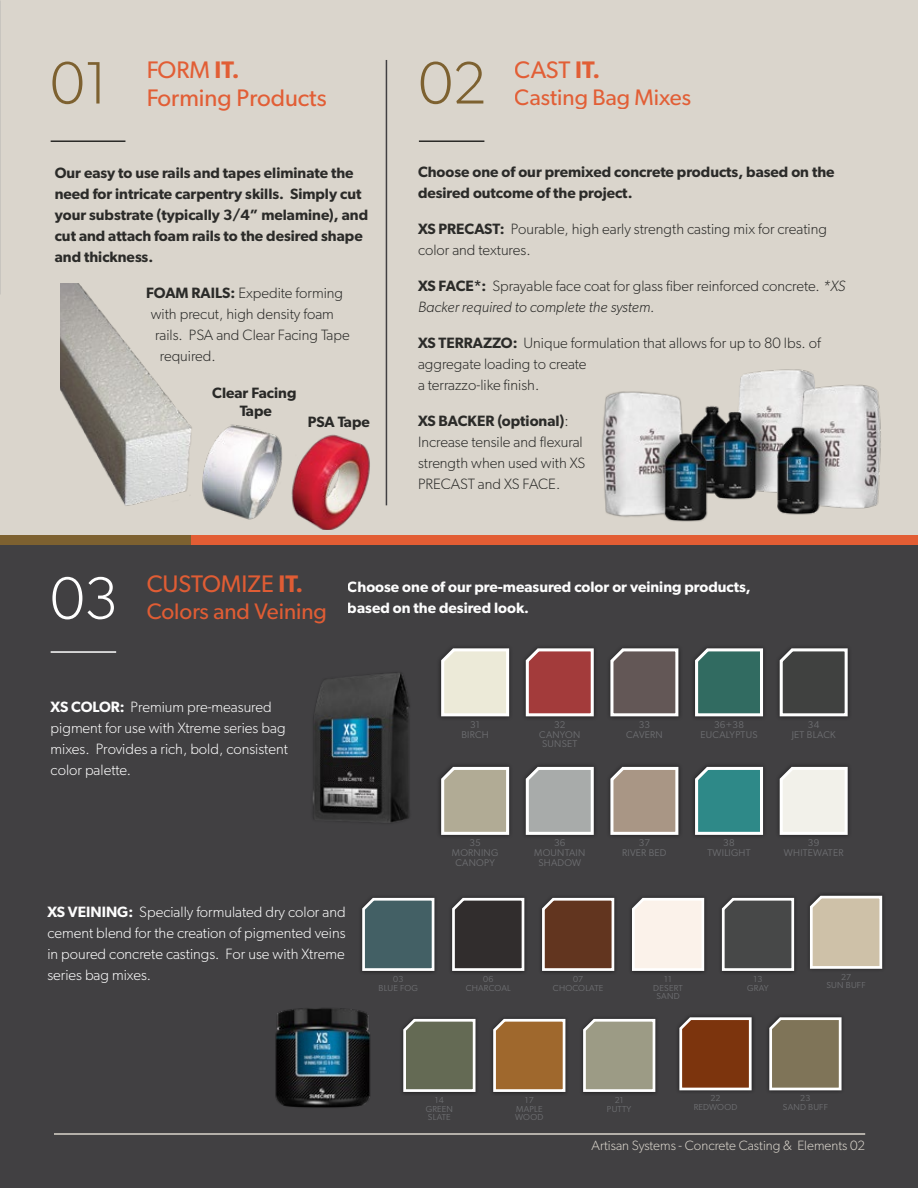
<style>
.page{position:relative;width:918px;height:1188px;background:#dad5cc}
.page>*{position:absolute;margin:0;border:0;box-sizing:border-box;transform-origin:0 0}
.t1{font:300 60px "Gibson";color:#7d6130}
.t2{font:300 60px "Gibson";color:#fff}
.t3{font:24px/28.8px "Gibson";color:#e25d34}
.t4{font:22.5px "Gibson";color:#e25d34}
.t5{font:300 15px/21px "Gibson";color:#292927}
.t6{font:600 15px/21px "Gibson";color:#292927}
.t7{font:300 15px/21px "Gibson";color:#fff}
.t8{font:600 15px/21px "Gibson";color:#fff}
.t9{font:300 13.5px "Gibson";color:#dad5cc}
.t10{font:9.75px/9.8px "Gibson";letter-spacing:.025em;color:#6d6e71;text-align:center}
.t11{font:8.7px/8.7px "Gibson";letter-spacing:.025em;color:#6d6e71;text-align:center}
.s1{font-weight:600}
.s2{font-style:italic}
</style>
<div class="page">
<div style="left:0;top:540px;width:918px;height:648px;background:#414042"></div>
<hr style="left:54px;top:1133px;width:811px;height:2px;background:#dad5cc">
<img style="left:291px;top:434px;width:79px;height:96px">
<img style="left:202px;top:424px;width:81px;height:96px">
<img style="left:0;top:0;width:1px;height:295px">
<img style="left:60px;top:284px;width:132px;height:222px">
<img style="left:728px;top:369px;width:86px;height:131px">
<img style="left:602px;top:391px;width:126px;height:131px">
<img style="left:752px;top:379px;width:129px;height:136px">
<hr style="left:386px;top:60px;width:1px;height:445px;background:#414042">
<div style="left:436px;top:644px;width:78px;height:77px;background:#3c3b3d"></div>
<svg style="left:440px;top:648px;width:70px;height:69px;background:#e4e2d4"></svg>
<div style="left:521px;top:644px;width:77px;height:77px;background:#3a393b"></div>
<svg style="left:525px;top:648px;width:69px;height:69px;background:#ad5a5a"></svg>
<div style="left:606px;top:644px;width:77px;height:77px;background:#3a393b"></div>
<svg style="left:610px;top:648px;width:69px;height:69px;background:#7a7070"></svg>
<div style="left:690px;top:644px;width:78px;height:77px;background:#3d3c3e"></div>
<svg style="left:694px;top:648px;width:69px;height:69px;background:#528078"></svg>
<div style="left:775px;top:644px;width:77px;height:77px;background:#3a393b"></div>
<svg style="left:779px;top:648px;width:69px;height:69px"></svg>
<div style="left:436px;top:762px;width:78px;height:77px;background:#3c3b3d"></div>
<svg style="left:440px;top:766px;width:70px;height:69px;background:#b6b1a0"></svg>
<div style="left:521px;top:762px;width:77px;height:77px;background:#3a393b"></div>
<svg style="left:525px;top:766px;width:69px;height:69px;background:#b1b3b2"></svg>
<div style="left:606px;top:762px;width:77px;height:77px;background:#3a393b"></div>
<svg style="left:610px;top:766px;width:69px;height:69px;background:#b1a295"></svg>
<div style="left:690px;top:762px;width:78px;height:77px;background:#3d3c3e"></div>
<svg style="left:694px;top:766px;width:69px;height:69px;background:#509897"></svg>
<div style="left:775px;top:762px;width:77px;height:77px;background:#3a393b"></div>
<svg style="left:779px;top:766px;width:69px;height:69px;background:#ebeae5"></svg>
<div style="left:358px;top:894px;width:81px;height:81px;background:#3b3a3c"></div>
<svg style="left:362px;top:897px;width:73px;height:75px;background:#5b7377"></svg>
<div style="left:448px;top:894px;width:81px;height:81px;background:#3b3a3c"></div>
<svg style="left:452px;top:897px;width:73px;height:75px"></svg>
<div style="left:538px;top:894px;width:80px;height:81px;background:#3b3a3c"></div>
<svg style="left:542px;top:897px;width:73px;height:75px;background:#75503e"></svg>
<div style="left:628px;top:894px;width:80px;height:81px;background:#3b3a3c"></div>
<svg style="left:632px;top:897px;width:73px;height:75px;background:#f2eae4"></svg>
<div style="left:399px;top:1015px;width:81px;height:81px;background:#3b3a3c"></div>
<svg style="left:403px;top:1018px;width:73px;height:75px;background:#767b69"></svg>
<div style="left:489px;top:1015px;width:81px;height:81px;background:#3b3a3c"></div>
<svg style="left:493px;top:1018px;width:73px;height:75px;background:#a77a49"></svg>
<div style="left:579px;top:1015px;width:80px;height:81px;background:#3b3a3c"></div>
<svg style="left:583px;top:1018px;width:73px;height:75px;background:#a4a391"></svg>
<div style="left:675px;top:1013px;width:81px;height:81px;background:#39383a"></div>
<svg style="left:679px;top:1017px;width:74px;height:74px;background:#8a4f2f"></svg>
<div style="left:765px;top:1013px;width:81px;height:81px;background:#3c3b3d"></div>
<svg style="left:768px;top:1016px;width:74px;height:75px;background:#8b826c"></svg>
<div style="left:806px;top:892px;width:80px;height:81px;background:#3b3a3c"></div>
<svg style="left:810px;top:895px;width:73px;height:74px;background:#cfc4af"></svg>
<div style="left:718px;top:894px;width:80px;height:81px;background:#3b3a3c"></div>
<svg style="left:721px;top:897px;width:74px;height:75px"></svg>
<img style="left:313px;top:672px;width:97px;height:151px">
<img style="left:275px;top:1008px;width:95px;height:100px">
<div style="left:190px;top:535px;width:728px;height:10px;background:#e25d34"></div>
<div style="left:0;top:535px;width:190px;height:10px;background:#7d6130"></div>
<hr style="left:51px;top:140px;width:74px;height:2px;background:#292927">
<hr style="left:51px;top:651px;width:65px;height:2px;background:#fff">
<hr style="left:419px;top:140px;width:65px;height:2px;background:#292927">
<h1 class="t1" style="left:51px;top:47px;width:60px">01</h1>
<h2 class="t3" style="left:146px;top:54px;width:182px">FORM <span class="s1">IT.<br></span>Forming Products</h2>
<p class="t6" style="left:55px;top:162px;width:315px">Our easy to use rails and tapes eliminate the need for intricate carpentry skills. Simply cut your substrate (typically 3/4” melamine), and cut and attach foam rails to the desired shape and thickness.</p>
<p class="t5" style="left:146px;top:282px;width:198px"><span class="s1">FOAM RAILS:</span> Expedite forming</p>
<p class="t5" style="left:151px;top:303px;width:185px">with precut, high density foam</p>
<p class="t5" style="left:155px;top:324px;width:196px">rails. PSA and Clear Facing Tape</p>
<p class="t5" style="left:160px;top:345px;width:58px">required.</p>
<p class="t6" style="left:212px;top:383px;width:86px;line-height:18px;text-align:center">Clear Facing<br>Tape</p>
<p class="t6" style="left:308px;top:411px;width:63px">PSA Tape</p>
<h1 class="t1" style="left:419px;top:47px;width:69px">02</h1>
<h2 class="t3" style="left:515px;top:54px;width:87px">CAST <span class="s1">IT.</span></h2>
<h3 class="t4" style="left:515px;top:83px;width:178px">Casting Bag Mixes</h3>
<p class="t6" style="left:418px;top:161px;width:418px">Choose one of our premixed concrete products, based on the desired outcome of the project.</p>
<p class="t5" style="left:418px;top:218px;width:411px"><span class="s1">XS PRECAST:</span> Pourable, high early strength casting mix for creating color and textures.</p>
<p class="t5" style="left:418px;top:275px;width:429px"><span class="s1">XS FACE*:</span> Sprayable face coat for glass fiber reinforced concrete. <span class="s2">*XS<br>Backer required to complete the system.</span></p>
<p class="t5" style="left:418px;top:332px;width:404px"><span class="s1">XS TERRAZZO:</span> Unique formulation that allows for up to 80 lbs. of aggregate loading to create<br>a terrazzo-like finish.</p>
<p class="t5" style="left:418px;top:410px;width:169px"><span class="s1">XS BACKER (optional)</span>:<br>Increase tensile and flexural strength when used with XS<br>PRECAST and XS FACE.</p>
<h1 class="t2" style="left:51px;top:562px;width:69px">03</h1>
<h2 class="t3" style="left:147px;top:569px;width:158px">CUSTOMIZE <span class="s1">IT.</span></h2>
<h3 class="t4" style="left:147px;top:597px;width:182px">Colors and Veining</h3>
<p class="t8" style="left:348px;top:576px;width:405px">Choose one of our pre-measured color or veining products, based on the desired look.</p>
<p class="t7" style="left:51px;top:696px;width:239px"><span class="s1">XS COLOR:</span> Premium pre-measured pigment for use with Xtreme series bag mixes. Provides a rich, bold, consistent color palette.</p>
<p class="t10" style="left:461px;top:719px;width:29px">31<br>BIRCH</p>
<p class="t10" style="left:539px;top:719px;width:43px">32<br>CANYON<br>SUNSET</p>
<p class="t10" style="left:626px;top:719px;width:38px">33<br>CAVERN</p>
<p class="t10" style="left:701px;top:719px;width:58px">36+38<br>EUCALYPTUS</p>
<p class="t10" style="left:792px;top:719px;width:45px">34<br>JET BLACK</p>
<p class="t10" style="left:452px;top:838px;width:48px">35<br>MORNING<br>CANOPY</p>
<p class="t10" style="left:534px;top:838px;width:53px">36<br>MOUNTAIN<br>SHADOW</p>
<p class="t10" style="left:622px;top:838px;width:46px">37<br>RIVER BED</p>
<p class="t10" style="left:708px;top:838px;width:45px">38<br>TWILIGHT</p>
<p class="t10" style="left:784px;top:838px;width:61px">39<br>WHITEWATER</p>
<p class="t7" style="left:47px;top:901px;width:300px;text-align:justify"><span class="s1">XS VEINING:</span> Specially formulated dry color and cement blend for the creation of pigmented veins in poured concrete castings. For use with Xtreme series bag mixes.</p>
<p class="t11" style="left:379px;top:974px;width:41px">03<br>BLUE FOG</p>
<p class="t11" style="left:466px;top:974px;width:47px">06<br>CHARCOAL</p>
<p class="t11" style="left:553px;top:974px;width:52px">07<br>CHOCOLATE</p>
<p class="t11" style="left:653px;top:974px;width:31px">11<br>DESERT<br>SAND</p>
<p class="t11" style="left:747px;top:974px;width:23px">13<br>GRAY</p>
<p class="t11" style="left:827px;top:972px;width:41px">27<br>SUN BUFF</p>
<p class="t11" style="left:426px;top:1095px;width:29px">14<br>GREEN<br>SLATE</p>
<p class="t11" style="left:515px;top:1095px;width:30px">17<br>MAPLE<br>WOOD</p>
<p class="t11" style="left:607px;top:1095px;width:26px">21<br>PUTTY</p>
<p class="t11" style="left:694px;top:1094px;width:45px">22<br>REDWOOD</p>
<p class="t11" style="left:783px;top:1094px;width:47px">23<br>SAND BUFF</p>
<p class="t9" style="left:592px;top:1137px;width:275px">Artisan Systems - Concrete Casting &amp; Elements 02</p>
</div>
